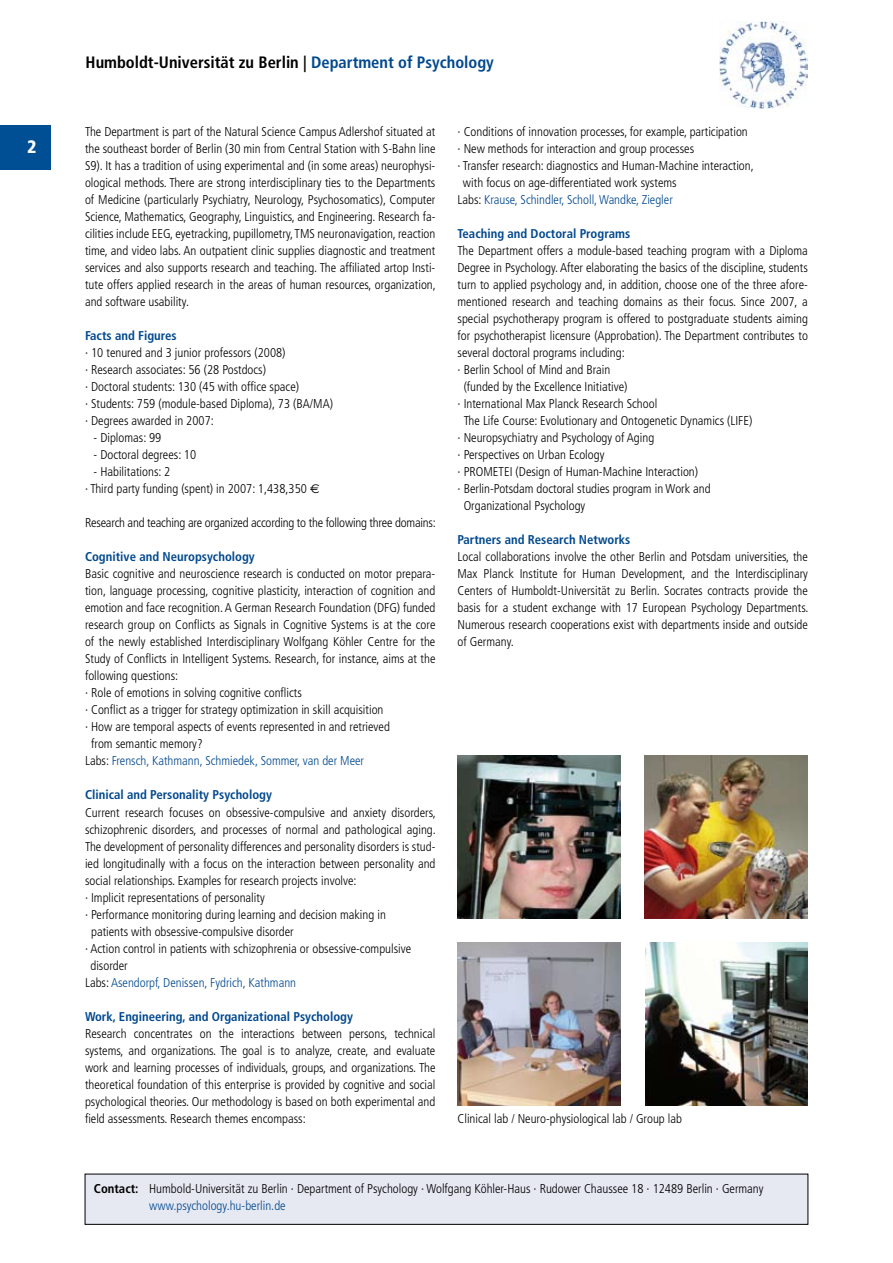
<style>
.page{position:relative;width:893px;height:1263px;background:#fff}
.page>*{position:absolute;margin:0;border:0;box-sizing:border-box;transform-origin:0 0}
.t1{font:900 condensed 18px "Frutiger";color:#fff}
.t2{font:700 condensed 16.5px "Frutiger";color:#000}
.t3{font:300 condensed 12.75px/17px "Frutiger";color:#000;text-align:justify}
.t4{font:700 condensed 12.75px "Frutiger";color:#00488e}
.t5{font:300 condensed 12.75px "Frutiger";color:#00488e}
.s1{color:#00488e}
.s2{font-family:"Euro Sans";font-weight:400;font-stretch:normal}
.s3{color:#000}
.s4{font-weight:700}
</style>
<div class="page">
<div style="left:0;top:126px;width:50px;height:44px;background:#004f95"></div>
<img style="left:720px;top:21px;width:87px;height:87px">
<div style="left:85px;top:1174px;width:723px;height:50px;background:#e6e8f2"></div>
<div style="left:85px;top:1174px;width:723px;height:51px;border:1px solid #000"></div>
<img style="left:458px;top:755px;width:162px;height:163px">
<img style="left:644px;top:755px;width:164px;height:163px">
<img style="left:458px;top:942px;width:162px;height:164px">
<img style="left:645px;top:942px;width:163px;height:164px">
<h1 class="t1" style="left:27px;top:136px;width:11px">2</h1>
<p class="t2" style="left:86px;top:53px;width:410px">Humboldt-Universität zu Berlin | <span class="s1">Department of Psychology</span></p>
<p class="t3" style="left:85px;top:123px;width:352px">The Department is part of the Natural Science Campus Adlershof situated at the southeast border of Berlin (30 min from Central Station with S-Bahn line S9). It has a tradition of using experimental and (in some areas) neurophysi&shy;ological methods. There are strong interdisciplinary ties to the Departments of Medicine (particularly Psychiatry, Neurology, Psychosomatics), Computer Science, Mathematics, Geography, Linguistics, and Engineering. Research fa&shy;cilities include EEG, eyetracking, pupillometry, TMS neuronavigation, reaction time, and video labs. An outpatient clinic supplies diagnostic and treatment services and also supports research and teaching. The affiliated artop Insti&shy;tute offers applied research in the areas of human resources, organization, and software usability.</p>
<p class="t4" style="left:85px;top:328px;width:93px">Facts and Figures</p>
<p class="t3" style="left:85px;top:344px;width:250px;text-align:left">· 10 tenured and 3 junior professors (2008)<br>· Research associates: 56 (28 Postdocs)<br>· Doctoral students: 130 (45 with office space)<br>· Students: 759 (module-based Diploma), 73 (BA/MA) · Degrees awarded in 2007:</p>
<p class="t3" style="left:94px;top:430px;width:69px">- Diplomas: 99</p>
<p class="t3" style="left:94px;top:447px;width:104px">- Doctoral degrees: 10</p>
<p class="t3" style="left:85px;top:464px;width:236px;text-indent:9px">- Habilitations: 2<br>· Third party funding (spent) in 2007: 1,438,350 <span class="s2">€</span></p>
<p class="t3" style="left:85px;top:515px;width:352px">Research and teaching are organized according to the following three domains:</p>
<p class="t4" style="left:85px;top:549px;width:171px">Cognitive and Neuropsychology</p>
<p class="t3" style="left:85px;top:566px;width:352px">Basic cognitive and neuroscience research is conducted on motor prepara-</p>
<p class="t3" style="left:85px;top:583px;width:352px">tion, language processing, cognitive plasticity, interaction of cognition and</p>
<p class="t3" style="left:85px;top:600px;width:352px">emotion and face recognition. A German Research Foundation (DFG) funded</p>
<p class="t3" style="left:85px;top:617px;width:352px">research group on Conflicts as Signals in Cognitive Systems is at the core</p>
<p class="t3" style="left:85px;top:634px;width:352px">of the newly established Interdisciplinary Wolfgang Köhler Centre for the</p>
<p class="t3" style="left:85px;top:651px;width:352px">Study of Conflicts in Intelligent Systems. Research, for instance, aims at the</p>
<p class="t3" style="left:85px;top:668px;width:95px">following questions:</p>
<p class="t3" style="left:85px;top:685px;width:218px">· Role of emotions in solving cognitive conflicts</p>
<p class="t3" style="left:85px;top:702px;width:300px">· Conflict as a trigger for strategy optimization in skill acquisition</p>
<p class="t3" style="left:85px;top:719px;width:306px">· How are temporal aspects of events represented in and retrieved</p>
<p class="t3" style="left:91px;top:736px;width:113px">from semantic memory?</p>
<p class="t5" style="left:85px;top:754px;width:281px"><span class="s3">Labs:</span> Frensch, Kathmann, Schmiedek, Sommer, van der Meer</p>
<p class="t4" style="left:85px;top:787px;width:189px">Clinical and Personality Psychology</p>
<p class="t3" style="left:85px;top:804px;width:352px">Current research focuses on obsessive-compulsive and anxiety disorders,</p>
<p class="t3" style="left:85px;top:821px;width:352px">schizophrenic disorders, and processes of normal and pathological aging.</p>
<p class="t3" style="left:85px;top:838px;width:352px">The development of personality differences and personality disorders is stud-</p>
<p class="t3" style="left:85px;top:855px;width:352px">ied longitudinally with a focus on the interaction between personality and</p>
<p class="t3" style="left:85px;top:872px;width:273px">social relationships. Examples for research projects involve:</p>
<p class="t3" style="left:85px;top:889px;width:181px">· Implicit representations of personality</p>
<p class="t3" style="left:85px;top:906px;width:302px">· Performance monitoring during learning and decision making in</p>
<p class="t3" style="left:91px;top:923px;width:204px">patients with obsessive-compulsive disorder</p>
<p class="t3" style="left:85px;top:940px;width:328px">· Action control in patients with schizophrenia or obsessive-compulsive</p>
<p class="t3" style="left:90px;top:957px;width:39px">disorder</p>
<p class="t5" style="left:85px;top:975px;width:213px"><span class="s3">Labs:</span> Asendorpf, Denissen, Fydrich, Kathmann</p>
<p class="t4" style="left:85px;top:1009px;width:269px">Work, Engineering, and Organizational Psychology</p>
<p class="t3" style="left:85px;top:1025px;width:352px">Research concentrates on the interactions between persons, technical systems, and organizations. The goal is to analyze, create, and evaluate work and learning processes of individuals, groups, and organizations. The theoretical foundation of this enterprise is provided by cognitive and social psychological theories. Our methodology is based on both experimental and field assessments. Research themes encompass:</p>
<p class="t3" style="left:458px;top:123px;width:292px">· Conditions of innovation processes, for example, participation</p>
<p class="t3" style="left:458px;top:140px;width:238px">· New methods for interaction and group processes</p>
<p class="t3" style="left:458px;top:157px;width:298px">· Transfer research: diagnostics and Human-Machine interaction,</p>
<p class="t3" style="left:463px;top:174px;width:215px">with focus on age-differentiated work systems</p>
<p class="t5" style="left:458px;top:192px;width:217px"><span class="s3">Labs:</span> Krause, Schindler, Scholl, Wandke, Ziegler</p>
<p class="t4" style="left:458px;top:226px;width:174px">Teaching and Doctoral Programs</p>
<p class="t3" style="left:458px;top:242px;width:352px">The Department offers a module-based teaching program with a Diploma</p>
<p class="t3" style="left:458px;top:259px;width:352px">Degree in Psychology. After elaborating the basics of the discipline, students</p>
<p class="t3" style="left:458px;top:276px;width:352px">turn to applied psychology and, in addition, choose one of the three afore-</p>
<p class="t3" style="left:458px;top:293px;width:352px">mentioned research and teaching domains as their focus. Since 2007, a</p>
<p class="t3" style="left:458px;top:310px;width:352px">special psychotherapy program is offered to postgraduate students aiming</p>
<p class="t3" style="left:458px;top:327px;width:352px">for psychotherapist licensure (Approbation). The Department contributes to</p>
<p class="t3" style="left:458px;top:344px;width:169px">several doctoral programs including:</p>
<p class="t3" style="left:458px;top:361px;width:154px">· Berlin School of Mind and Brain</p>
<p class="t3" style="left:464px;top:378px;width:165px">(funded by the Excellence Initiative)</p>
<p class="t3" style="left:458px;top:395px;width:201px">· International Max Planck Research School</p>
<p class="t3" style="left:464px;top:413px;width:290px">The Life Course: Evolutionary and Ontogenetic Dynamics (LIFE)</p>
<p class="t3" style="left:458px;top:430px;width:198px">· Neuropsychiatry and Psychology of Aging</p>
<p class="t3" style="left:458px;top:447px;width:148px">· Perspectives on Urban Ecology</p>
<p class="t3" style="left:458px;top:464px;width:242px">· PROMETEI (Design of Human-Machine Interaction)</p>
<p class="t3" style="left:458px;top:481px;width:255px">· Berlin-Potsdam doctoral studies program in Work and</p>
<p class="t3" style="left:464px;top:498px;width:123px">Organizational Psychology</p>
<p class="t4" style="left:458px;top:532px;width:174px">Partners and Research Networks</p>
<p class="t3" style="left:458px;top:549px;width:352px">Local collaborations involve the other Berlin and Potsdam universities, the Max Planck Institute for Human Development, and the Interdisciplinary Centers of Humboldt-Universität zu Berlin. Socrates contracts provide the basis for a student exchange with 17 European Psychology Departments.<br>Numerous research cooperations exist with departments inside and outside of Germany.</p>
<p class="t3" style="left:458px;top:1110px;width:226px">Clinical lab / Neuro-physiological lab / Group lab</p>
<p class="t3" style="left:149px;top:1180px;width:616px;text-indent:-55px"><span class="s4">Contact:</span> Humbold-Universität zu Berlin · Department of Psychology · Wolfgang Köhler-Haus · Rudower Chaussee 18 · 12489 Berlin · Germany <span class="s1">www.psychology.hu-berlin.de</span></p>
</div>
